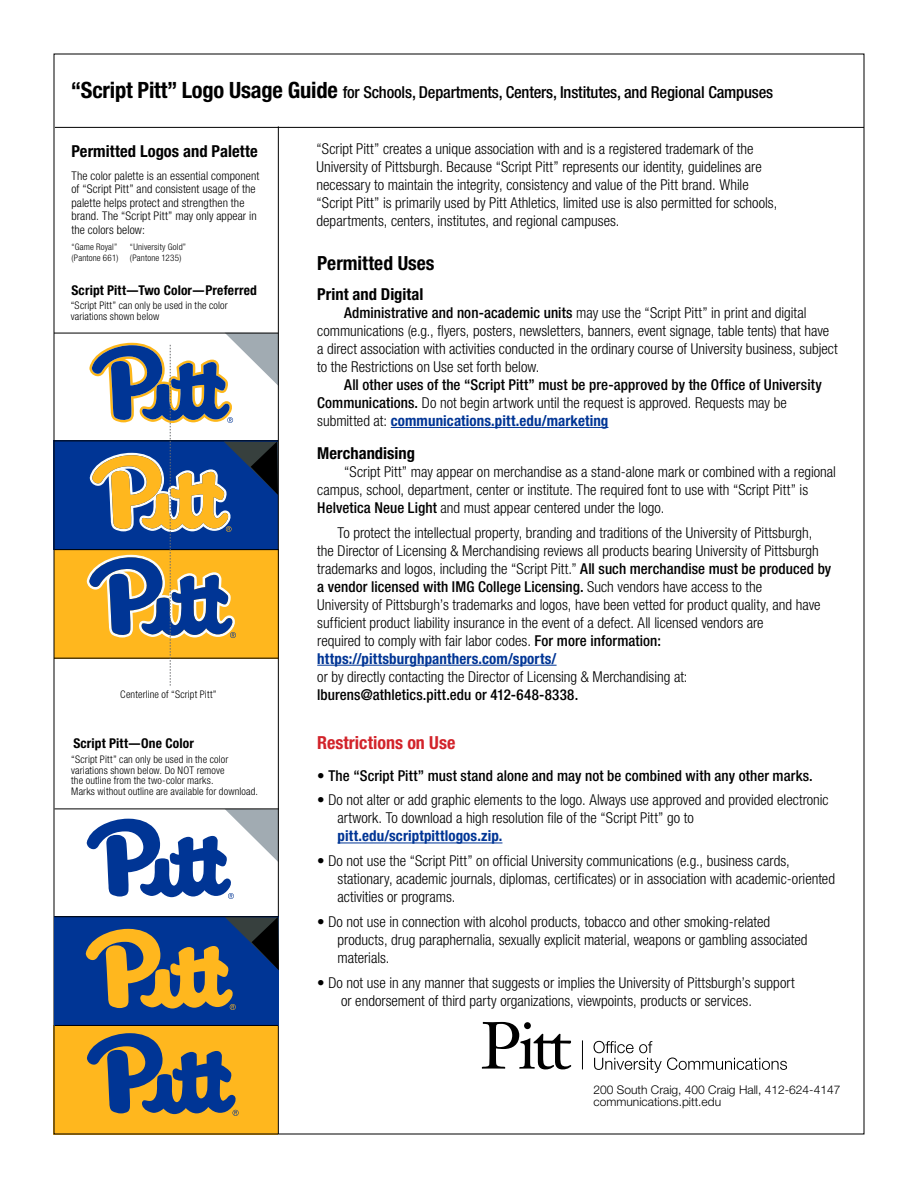
<style>
.page{position:relative;width:918px;height:1188px;background:#fff}
.page>*{position:absolute;margin:0;border:0;box-sizing:border-box;transform-origin:0 0}
.t1{font:700 condensed 19.5px "Helvetica Neue LT Pro";color:#000}
.t2{font:700 condensed 18px "Helvetica Neue LT Pro";color:#d2232a}
.t3{font:500 condensed 16.5px "Helvetica Neue LT Pro";letter-spacing:-.01em;color:#000}
.t4{font:700 condensed 16.5px "Helvetica Neue LT Pro";color:#000}
.t5{font:300 condensed 15px/18px "Helvetica Neue LT Pro";color:#000}
.t6{font:500 condensed 15px/18px "Helvetica Neue LT Pro";letter-spacing:.005em;color:#000}
.t7{font:700 condensed 15px "Helvetica Neue LT Pro";letter-spacing:.005em;color:#003595}
.t8{font:700 condensed 13.5px "Helvetica Neue LT Pro";letter-spacing:.01em;color:#000}
.t9{font:300 condensed 12px/13.5px "Helvetica Neue LT Pro";letter-spacing:.01em;color:#000}
.t10{font:300 12px "Helvetica Neue LT Pro";color:#000}
.t11{font:300 condensed 10.5px/10.5px "Helvetica Neue LT Pro";letter-spacing:.015em;color:#000}
.t12{font:300 condensed 9px "Helvetica Neue LT Pro";letter-spacing:.02em;color:#000}
.s1{font-weight:700;font-size:22.5px}
.s2{font-weight:500}
.s3{font-weight:300}
.s4{font-weight:300;color:#000}
</style>
<div class="page">
<div style="left:54px;top:1025px;width:224px;height:109px;background:#ffb71e"></div>
<div style="left:55px;top:549px;width:224px;height:110px;background:#ffb71e"></div>
<div style="left:54px;top:440px;width:224px;height:110px;background:#003595"></div>
<hr style="left:278px;top:126px;width:1px;height:1008px;background:#000">
<svg style="left:594px;top:1041px;width:193px;height:32px"></svg>
<svg style="left:482px;top:1022px;width:89px;height:47px"></svg>
<svg style="left:582px;top:1040px;width:1px;height:29px"></svg>
<hr style="left:391px;top:427px;width:217px;height:1px;background:#003595">
<hr style="left:317px;top:665px;width:240px;height:1px;background:#003595">
<hr style="left:338px;top:843px;width:164px;height:1px;background:#003595">
<hr style="left:54px;top:658px;width:224px;height:1px;background:#000">
<hr style="left:54px;top:333px;width:224px;height:1px;background:#000">
<hr style="left:54px;top:440px;width:224px;height:1px;background:#000">
<hr style="left:54px;top:549px;width:225px;height:1px;background:#000">
<div style="left:54px;top:916px;width:225px;height:110px;background:#003595"></div>
<svg style="left:87px;top:810px;width:192px;height:89px"></svg>
<svg style="left:87px;top:1033px;width:152px;height:83px"></svg>
<hr style="left:55px;top:809px;width:224px;height:1px;background:#000">
<hr style="left:55px;top:1025px;width:223px;height:1px;background:#000">
<svg style="left:86px;top:917px;width:193px;height:93px"></svg>
<hr style="left:54px;top:916px;width:225px;height:1px;background:#000">
<svg style="left:87px;top:333px;width:192px;height:353px"></svg>
<hr style="left:55px;top:127px;width:809px;height:1px;background:#000">
<p class="t3" style="left:71px;top:82px;width:704px"><span class="s1">“Script Pitt” Logo Usage Guide</span> for Schools, Departments, Centers, Institutes, and Regional Campuses</p>
<p class="t4" style="left:71px;top:141px;width:188px">Permitted Logos and Palette</p>
<p class="t9" style="left:71px;top:169px;width:190px">The color palette is an essential component of “Script Pitt” and consistent usage of the palette helps protect and strengthen the brand. The “Script Pitt” may only appear in the colors below:</p>
<p class="t12" style="left:130px;top:242px;width:58px">“University Gold”</p>
<p class="t12" style="left:130px;top:252px;width:53px">(Pantone 1235)</p>
<p class="t12" style="left:71px;top:242px;width:47px">“Game Royal”</p>
<p class="t12" style="left:71px;top:252px;width:48px">(Pantone 661)</p>
<p class="t8" style="left:71px;top:282px;width:187px">Script Pitt—Two Color—Preferred</p>
<p class="t11" style="left:71px;top:300px;width:159px">“Script Pitt” can only be used in the color variations shown below</p>
<p class="t11" style="left:120px;top:689px;width:98px">Centerline of “Script Pitt”</p>
<p class="t8" style="left:73px;top:735px;width:122px">Script Pitt—One Color</p>
<p class="t11" style="left:71px;top:754px;width:159px">“Script Pitt” can only be used in the color variations shown below. Do NOT remove</p>
<p class="t11" style="left:71px;top:775px;width:144px">the outline from the two-color marks.</p>
<p class="t11" style="left:71px;top:786px;width:188px">Marks without outline are available for download.</p>
<p class="t5" style="left:317px;top:140px;width:439px">“Script Pitt” creates a unique association with and is a registered trademark of the</p>
<p class="t5" style="left:317px;top:158px;width:447px">University of Pittsburgh. Because “Script Pitt” represents our identity, guidelines are</p>
<p class="t5" style="left:317px;top:176px;width:434px">necessary to maintain the integrity, consistency and value of the Pitt brand. While</p>
<p class="t5" style="left:317px;top:194px;width:462px">“Script Pitt” is primarily used by Pitt Athletics, limited use is also permitted for schools,</p>
<p class="t5" style="left:317px;top:212px;width:304px">departments, centers, institutes, and regional campuses.</p>
<p class="t1" style="left:317px;top:251px;width:119px">Permitted Uses</p>
<p class="t4" style="left:317px;top:284px;width:108px">Print and Digital</p>
<p class="t5" style="left:344px;top:304px;width:464px"><span class="s2">Administrative and non-academic units</span> may use the “Script Pitt” in print and digital</p>
<p class="t5" style="left:317px;top:322px;width:522px">communications (e.g., flyers, posters, newsletters, banners, event signage, table tents) that have a direct association with activities conducted in the ordinary course of University business, subject to the Restrictions on Use set forth below.</p>
<p class="t6" style="left:317px;top:375px;width:506px;text-indent:27px">All other uses of the “Script Pitt” must be pre-approved by the Office of University<br>Communications. <span class="s3">Do not begin artwork until the request is approved. Requests may be</span></p>
<p class="t7" style="left:317px;top:412px;width:293px"><span class="s4">submitted at:</span> communications.pitt.edu/marketing</p>
<p class="t4" style="left:317px;top:443px;width:99px">Merchandising</p>
<p class="t5" style="left:317px;top:463px;width:520px;text-indent:27px">“Script Pitt” may appear on merchandise as a stand-alone mark or combined with a regional campus, school, department, center or institute. The required font to use with “Script Pitt” is<br><span class="s2">Helvetica Neue Light</span> and must appear centered under the logo.</p>
<p class="t5" style="left:317px;top:523px;width:516px;text-indent:20px">To protect the intellectual property, branding and traditions of the University of Pittsburgh, the Director of Licensing &amp; Merchandising reviews all products bearing University of Pittsburgh trademarks and logos, including the “Script Pitt.” <span class="s2">All such merchandise must be produced by a vendor licensed with IMG College Licensing.</span> Such vendors have access to the</p>
<p class="t5" style="left:317px;top:595px;width:505px">University of Pittsburgh’s trademarks and logos, have been vetted for product quality, and have sufficient product liability insurance in the event of a defect. All licensed vendors are</p>
<p class="t5" style="left:317px;top:631px;width:345px">required to comply with fair labor codes. <span class="s2">For more information:</span></p>
<p class="t7" style="left:317px;top:649px;width:241px">https://pittsburghpanthers.com/sports/</p>
<p class="t5" style="left:317px;top:667px;width:372px">or by directly contacting the Director of Licensing &amp; Merchandising at:</p>
<p class="t6" style="left:317px;top:685px;width:263px">lburens@athletics.pitt.edu or 412-648-8338.</p>
<p class="t2" style="left:317px;top:732px;width:140px">Restrictions on Use</p>
<p class="t6" style="left:317px;top:766px;width:497px"><span class="s3">•</span> The “Script Pitt” must stand alone and may not be combined with any other marks.</p>
<p class="t5" style="left:317px;top:791px;width:513px">• Do not alter or add graphic elements to the logo. Always use approved and provided electronic</p>
<p class="t5" style="left:338px;top:809px;width:358px">artwork. To download a high resolution file of the “Script Pitt” go to</p>
<p class="t7" style="left:338px;top:827px;width:166px">pitt.edu/scriptpittlogos.zip.</p>
<p class="t5" style="left:317px;top:852px;width:474px">• Do not use the “Script Pitt” on official University communications (e.g., business cards,</p>
<p class="t5" style="left:338px;top:870px;width:499px">stationary, academic journals, diplomas, certificates) or in association with academic-oriented activities or programs.</p>
<p class="t5" style="left:317px;top:913px;width:454px">• Do not use in connection with alcohol products, tobacco and other smoking-related</p>
<p class="t5" style="left:338px;top:931px;width:472px">products, drug paraphernalia, sexually explicit material, weapons or gambling associated</p>
<p class="t5" style="left:338px;top:949px;width:54px">materials.</p>
<p class="t5" style="left:317px;top:973px;width:479px">• Do not use in any manner that suggests or implies the University of Pittsburgh’s support</p>
<p class="t5" style="left:341px;top:991px;width:412px">or endorsement of third party organizations, viewpoints, products or services.</p>
<p class="t10" style="left:594px;top:1082px;width:248px">200 South Craig, 400 Craig Hall, 412-624-4147</p>
<p class="t10" style="left:594px;top:1094px;width:129px">communications.pitt.edu</p>
</div>
